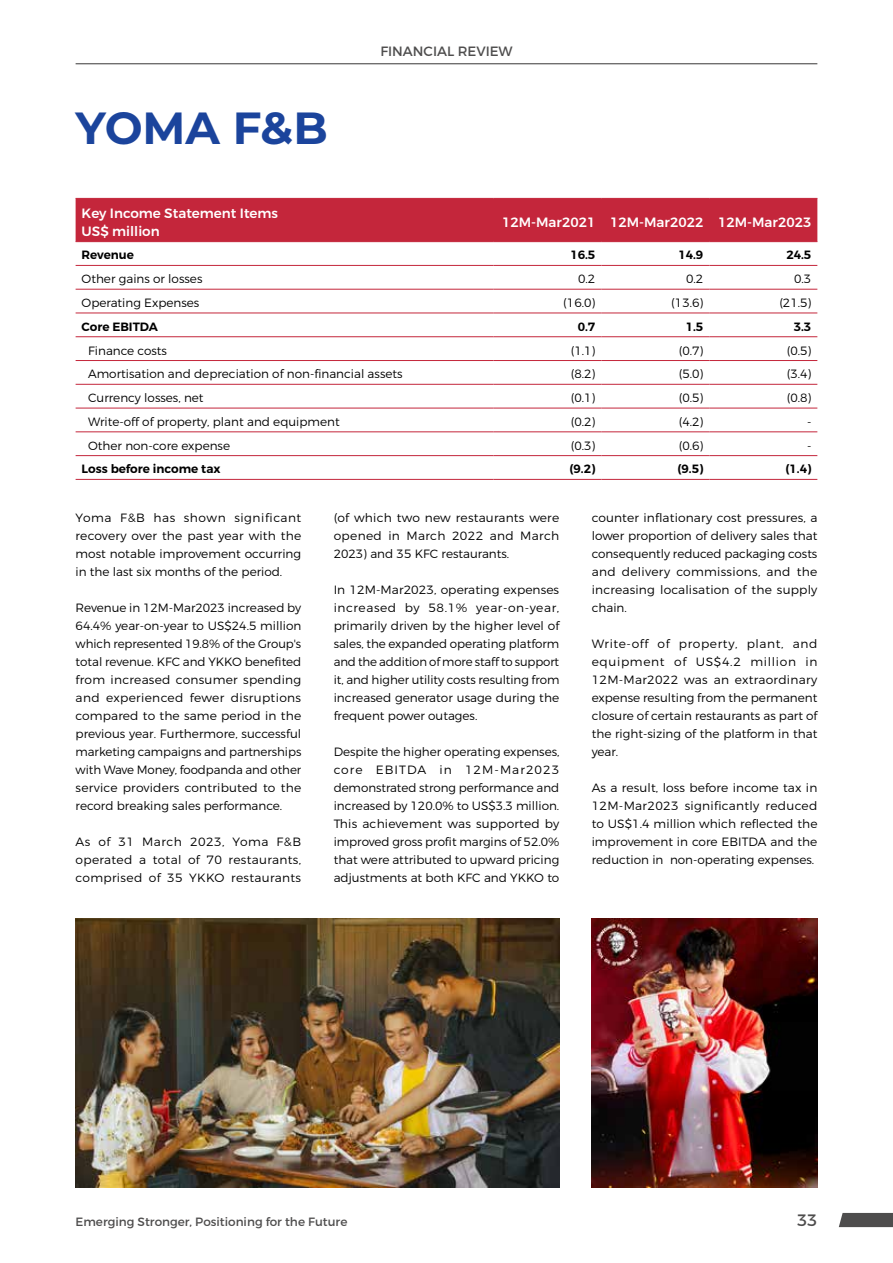
<style>
.page{position:relative;width:893px;height:1263px;background:#fff}
.page>*{position:absolute;margin:0;border:0;box-sizing:border-box;transform-origin:0 0}
.t1{font:700 45px "Montserrat";color:#1b449c}
.t2{font:16.5px "Montserrat";color:#4e4d4d}
.t3{font:500 13.5px/18px "Montserrat";color:#fff}
.t4{font:13.5px "Montserrat";color:#4e4d4d}
.t5{font:300 12px/18px "Montserrat";color:#000;text-align:justify}
.t6{font:600 12px "Montserrat";color:#000}
.t7{font:12px "Montserrat";color:#4e4d4d}
</style>
<div class="page">
<div style="left:76px;top:199px;width:741px;height:42px;background:#c4263b"></div>
<hr style="left:76px;top:198px;width:417px;height:1px;background:#c4263b">
<hr style="left:493px;top:198px;width:108px;height:1px;background:#c4263b">
<hr style="left:601px;top:198px;width:108px;height:1px;background:#c4263b">
<hr style="left:709px;top:198px;width:108px;height:1px;background:#c4263b">
<hr style="left:76px;top:241px;width:417px;height:1px;background:#c4263b">
<hr style="left:493px;top:241px;width:108px;height:1px;background:#c4263b">
<hr style="left:601px;top:241px;width:108px;height:1px;background:#c4263b">
<hr style="left:709px;top:241px;width:108px;height:1px;background:#c4263b">
<hr style="left:76px;top:265px;width:417px;height:1px;background:#c4263b">
<hr style="left:493px;top:265px;width:108px;height:1px;background:#c4263b">
<hr style="left:601px;top:265px;width:108px;height:1px;background:#c4263b">
<hr style="left:709px;top:265px;width:108px;height:1px;background:#c4263b">
<hr style="left:76px;top:289px;width:417px;height:1px;background:#c4263b">
<hr style="left:493px;top:289px;width:108px;height:1px;background:#c4263b">
<hr style="left:601px;top:289px;width:108px;height:1px;background:#c4263b">
<hr style="left:709px;top:289px;width:108px;height:1px;background:#c4263b">
<hr style="left:76px;top:313px;width:417px;height:1px;background:#c4263b">
<hr style="left:493px;top:313px;width:108px;height:1px;background:#c4263b">
<hr style="left:601px;top:313px;width:108px;height:1px;background:#c4263b">
<hr style="left:709px;top:313px;width:108px;height:1px;background:#c4263b">
<hr style="left:76px;top:336px;width:417px;height:1px;background:#c4263b">
<hr style="left:493px;top:336px;width:108px;height:1px;background:#c4263b">
<hr style="left:601px;top:336px;width:108px;height:1px;background:#c4263b">
<hr style="left:709px;top:336px;width:108px;height:1px;background:#c4263b">
<hr style="left:76px;top:360px;width:417px;height:1px;background:#c4263b">
<hr style="left:493px;top:360px;width:108px;height:1px;background:#c4263b">
<hr style="left:601px;top:360px;width:108px;height:1px;background:#c4263b">
<hr style="left:709px;top:360px;width:108px;height:1px;background:#c4263b">
<hr style="left:76px;top:384px;width:417px;height:1px;background:#c4263b">
<hr style="left:493px;top:384px;width:108px;height:1px;background:#c4263b">
<hr style="left:601px;top:384px;width:108px;height:1px;background:#c4263b">
<hr style="left:709px;top:384px;width:108px;height:1px;background:#c4263b">
<hr style="left:76px;top:408px;width:417px;height:1px;background:#c4263b">
<hr style="left:493px;top:408px;width:108px;height:1px;background:#c4263b">
<hr style="left:601px;top:408px;width:108px;height:1px;background:#c4263b">
<hr style="left:709px;top:408px;width:108px;height:1px;background:#c4263b">
<hr style="left:76px;top:431px;width:417px;height:1px;background:#c4263b">
<hr style="left:493px;top:431px;width:108px;height:1px;background:#c4263b">
<hr style="left:601px;top:431px;width:108px;height:1px;background:#c4263b">
<hr style="left:709px;top:431px;width:108px;height:1px;background:#c4263b">
<hr style="left:76px;top:455px;width:417px;height:1px;background:#c4263b">
<hr style="left:493px;top:455px;width:108px;height:1px;background:#c4263b">
<hr style="left:601px;top:455px;width:108px;height:1px;background:#c4263b">
<hr style="left:709px;top:455px;width:108px;height:1px;background:#c4263b">
<hr style="left:76px;top:479px;width:417px;height:1px;background:#c4263b">
<hr style="left:493px;top:479px;width:108px;height:1px;background:#c4263b">
<hr style="left:601px;top:479px;width:108px;height:1px;background:#c4263b">
<hr style="left:709px;top:479px;width:108px;height:1px;background:#c4263b">
<img style="left:76px;top:918px;width:483px;height:269px">
<img style="left:592px;top:918px;width:225px;height:269px">
<hr style="left:76px;top:63px;width:741px;height:1px;background:#4e4d4d">
<svg style="left:839px;top:1213px;width:54px;height:14px"></svg>
<h1 class="t1" style="left:76px;top:96px;width:254px">YOMA F&amp;B</h1>
<p class="t4" style="left:380px;top:43px;width:134px">FINANCIAL REVIEW</p>
<p class="t3" style="left:82px;top:204px;width:198px">Key Income Statement Items<br>US$ million</p>
<p class="t3" style="left:502px;top:213px;width:311px">12M-Mar2021 12M-Mar2022 12M-Mar2023</p>
<p class="t6" style="left:82px;top:248px;width:54px">Revenue</p>
<p class="t6" style="left:570px;top:248px;width:27px">16.5</p>
<p class="t6" style="left:678px;top:248px;width:27px">14.9</p>
<p class="t6" style="left:786px;top:248px;width:27px">24.5</p>
<p class="t5" style="left:82px;top:270px;width:122px">Other gains or losses</p>
<p class="t5" style="left:578px;top:270px;width:19px">0.2</p>
<p class="t5" style="left:686px;top:270px;width:19px">0.2</p>
<p class="t5" style="left:794px;top:270px;width:19px">0.3</p>
<p class="t5" style="left:82px;top:293px;width:119px">Operating Expenses</p>
<p class="t5" style="left:563px;top:293px;width:34px">(16.0)</p>
<p class="t5" style="left:671px;top:293px;width:34px">(13.6)</p>
<p class="t5" style="left:779px;top:293px;width:34px">(21.5)</p>
<p class="t6" style="left:82px;top:319px;width:78px">Core EBITDA</p>
<p class="t6" style="left:578px;top:319px;width:19px">0.7</p>
<p class="t6" style="left:686px;top:319px;width:19px">1.5</p>
<p class="t6" style="left:794px;top:319px;width:19px">3.3</p>
<p class="t5" style="left:88px;top:341px;width:80px">Finance costs</p>
<p class="t5" style="left:571px;top:341px;width:26px">(1.1)</p>
<p class="t5" style="left:679px;top:341px;width:26px">(0.7)</p>
<p class="t5" style="left:787px;top:341px;width:26px">(0.5)</p>
<p class="t5" style="left:88px;top:365px;width:316px">Amortisation and depreciation of non-financial assets</p>
<p class="t5" style="left:571px;top:365px;width:26px">(8.2)</p>
<p class="t5" style="left:679px;top:365px;width:26px">(5.0)</p>
<p class="t5" style="left:787px;top:365px;width:26px">(3.4)</p>
<p class="t5" style="left:88px;top:389px;width:117px">Currency losses, net</p>
<p class="t5" style="left:571px;top:389px;width:26px">(0.1)</p>
<p class="t5" style="left:679px;top:389px;width:26px">(0.5)</p>
<p class="t5" style="left:787px;top:389px;width:26px">(0.8)</p>
<p class="t5" style="left:88px;top:412px;width:253px">Write-off of property, plant and equipment</p>
<p class="t5" style="left:571px;top:412px;width:26px">(0.2)</p>
<p class="t5" style="left:679px;top:412px;width:26px">(4.2)</p>
<p class="t5" style="left:807px;top:412px;width:6px">-</p>
<p class="t5" style="left:88px;top:436px;width:143px">Other non-core expense</p>
<p class="t5" style="left:571px;top:436px;width:26px">(0.3)</p>
<p class="t5" style="left:679px;top:436px;width:26px">(0.6)</p>
<p class="t5" style="left:807px;top:436px;width:6px">-</p>
<p class="t6" style="left:82px;top:462px;width:141px">Loss before income tax</p>
<p class="t6" style="left:569px;top:462px;width:27px">(9.2)</p>
<p class="t6" style="left:677px;top:462px;width:27px">(9.5)</p>
<p class="t6" style="left:785px;top:462px;width:27px">(1.4)</p>
<p class="t5" style="left:76px;top:509px;width:227px">Yoma F&amp;B has shown significant recovery over the past year with the most notable improvement occurring in the last six months of the period.</p>
<p class="t5" style="left:76px;top:599px;width:227px">Revenue in 12M-Mar2023 increased by 64.4% year-on-year to US$24.5 million which represented 19.8% of the Group's total revenue. KFC and YKKO benefited from increased consumer spending and experienced fewer disruptions compared to the same period in the previous year. Furthermore, successful marketing campaigns and partnerships with Wave Money, foodpanda and other service providers contributed to the record breaking sales performance.</p>
<p class="t5" style="left:76px;top:833px;width:227px">As of 31 March 2023, Yoma F&amp;B operated a total of 70 restaurants, comprised of 35 YKKO restaurants</p>
<p class="t5" style="left:334px;top:509px;width:227px">(of which two new restaurants were opened in March 2022 and March 2023) and 35 KFC restaurants.</p>
<p class="t5" style="left:334px;top:581px;width:227px">In 12M-Mar2023, operating expenses increased by 58.1% year-on-year, primarily driven by the higher level of sales, the expanded operating platform and the addition of more staff to support it, and higher utility costs resulting from increased generator usage during the frequent power outages.</p>
<p class="t5" style="left:334px;top:743px;width:227px">Despite the higher operating expenses, core EBITDA in 12M-Mar2023 demonstrated strong performance and increased by 120.0% to US$3.3 million.<br>This achievement was supported by improved gross profit margins of 52.0% that were attributed to upward pricing adjustments at both KFC and YKKO to</p>
<p class="t5" style="left:592px;top:509px;width:227px">counter inflationary cost pressures, a lower proportion of delivery sales that consequently reduced packaging costs and delivery commissions, and the increasing localisation of the supply chain.</p>
<p class="t5" style="left:592px;top:635px;width:227px">Write-off of property, plant, and equipment of US$4.2 million in 12M-Mar2022 was an extraordinary expense resulting from the permanent closure of certain restaurants as part of the right-sizing of the platform in that year.</p>
<p class="t5" style="left:592px;top:779px;width:227px">As a result, loss before income tax in 12M-Mar2023 significantly reduced to US$1.4 million which reflected the improvement in core EBITDA and the reduction in non-operating expenses.</p>
<p class="t7" style="left:76px;top:1214px;width:273px">Emerging Stronger, Positioning for the Future</p>
<h2 class="t2" style="left:797px;top:1210px;width:22px">33</h2>
</div>
